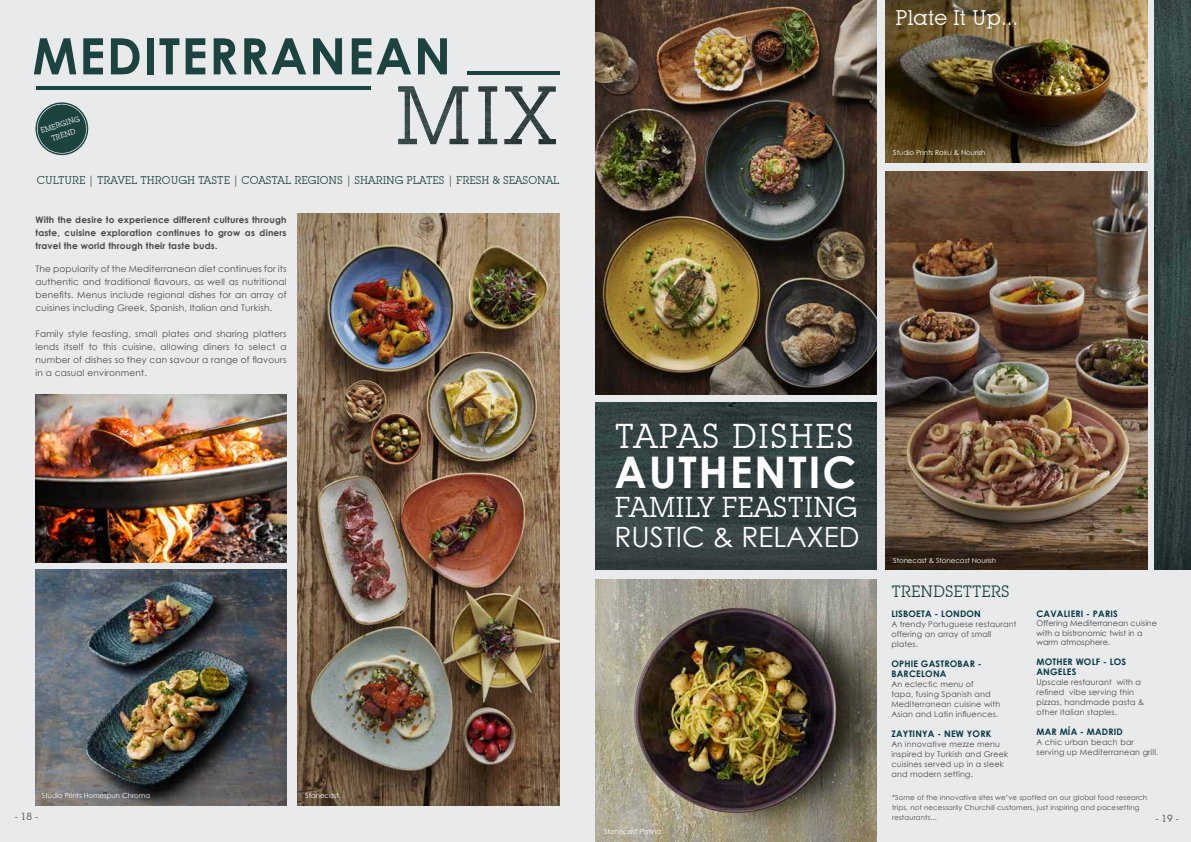
<style>
.page{position:relative;width:1191px;height:842px;background:#e9eaeb}
.page>*{position:absolute;margin:0;border:0;box-sizing:border-box;transform-origin:0 0}
.t1{font:700 50.2px "Century Gothic";letter-spacing:.03em;color:#1c433f}
.t2{font:700 43.6px "Century Gothic";letter-spacing:.04em;color:#fff}
.t3{font:33.6px "Lubalin Graph IT Cby BT";letter-spacing:.04em;color:#fff}
.t4{font:28px "Lubalin Graph IT Cby BT";color:#fff}
.t5{font:27.9px "Century Gothic";color:#fff}
.t6{font:20.6px "Lubalin Graph IT Cby BT";color:#fff}
.t7{font:16px "Lubalin Graph IT Cby BT";color:#1c433f}
.t8{font:10.9px "Lubalin Graph IT Cby BT";color:#1c433f}
.t9{font:10px "Lubalin Graph IT Cby BT";color:#4a4a4d}
.t10{font:9px/13px "Century Gothic";letter-spacing:.02em;color:#4a4a4d;text-align:justify}
.t11{font:700 9px/13px "Century Gothic";letter-spacing:.02em;color:#4a4a4d;text-align:justify}
.t12{font:700 9px/10px "Century Gothic";letter-spacing:.02em;color:#063843}
.t13{font:8px/10px "Century Gothic";letter-spacing:.02em;color:#4a4a4d}
.t14{font:8px/9.6px "Century Gothic";color:#4a4a4d}
.t15{font:7.5px/10.8px "Lubalin Graph IT Cby BT";color:#fff;text-align:center}
.t16{font:7px/10px "Century Gothic";letter-spacing:.02em;color:#4a4a4d}
.t17{font:7px "Century Gothic";color:#fff}
</style>
<div class="page">
<img style="left:398px;top:86px;width:158px;height:58px">
<img style="left:298px;top:213px;width:261px;height:593px">
<img style="left:35px;top:570px;width:251px;height:236px">
<hr style="left:467px;top:71px;width:92px;height:3px;background:#1c433f">
<hr style="left:36px;top:86px;width:334px;height:4px;background:#1c433f">
<img style="left:35px;top:395px;width:251px;height:167px">
<svg style="left:35px;top:102px;width:54px;height:54px"></svg>
<img style="left:885px;top:0;width:262px;height:163px">
<img style="left:595px;top:0;width:281px;height:395px">
<img style="left:885px;top:171px;width:262px;height:399px">
<img style="left:595px;top:580px;width:281px;height:262px">
<img style="left:595px;top:403px;width:281px;height:167px">
<img style="left:1155px;top:0;width:36px;height:570px">
<h1 class="t1" style="left:32px;top:18px;width:420px">MEDITERRANEAN</h1>
<p class="t15" style="left:39px;top:126px;width:42px;rotate:-18deg">EMERGING<br>TREND</p>
<p class="t8" style="left:37px;top:173px;width:524px">CULTURE | TRAVEL THROUGH TASTE | COASTAL REGIONS | SHARING PLATES | FRESH &amp; SEASONAL</p>
<p class="t11" style="left:35px;top:213px;width:253px">With the desire to experience different cultures through taste, cuisine exploration continues to grow as diners travel the world through their taste buds.</p>
<p class="t10" style="left:35px;top:262px;width:253px">The popularity of the Mediterranean diet continues for its authentic and traditional flavours, as well as nutritional benefits. Menus include regional dishes for an array of cuisines including Greek, Spanish, Italian and Turkish.</p>
<p class="t10" style="left:35px;top:327px;width:253px">Family style feasting, small plates and sharing platters lends itself to this cuisine, allowing diners to select a number of dishes so they can savour a range of flavours in a casual environment.</p>
<p class="t17" style="left:42px;top:790px;width:110px">Studio Prints Homespun Chroma</p>
<p class="t9" style="left:15px;top:810px;width:25px">- 18 -</p>
<p class="t17" style="left:305px;top:790px;width:35px">Stonecast</p>
<h3 class="t6" style="left:895px;top:5px;width:124px">Plate It Up...</h3>
<p class="t17" style="left:893px;top:148px;width:94px">Studio Prints Raku &amp; Nourish</p>
<h3 class="t3" style="left:614px;top:416px;width:241px">TAPAS DISHES</h3>
<h2 class="t2" style="left:614px;top:440px;width:243px">AUTHENTIC</h2>
<h3 class="t4" style="left:614px;top:490px;width:244px">FAMILY FEASTING</h3>
<h3 class="t5" style="left:614px;top:518px;width:246px">RUSTIC &amp; RELAXED</h3>
<p class="t17" style="left:604px;top:827px;width:59px">Stonecast Patina</p>
<p class="t17" style="left:893px;top:555px;width:104px">Stonecast &amp; Stonecast Nourish</p>
<h3 class="t7" style="left:891px;top:582px;width:120px">TRENDSETTERS</h3>
<p class="t12" style="left:891px;top:608px;width:91px">LISBOETA - LONDON</p>
<p class="t13" style="left:891px;top:619px;width:127px">A trendy Portuguese restaurant offering an array of small plates.</p>
<p class="t12" style="left:891px;top:658px;width:92px">OPHIE GASTROBAR -<br>BARCELONA</p>
<p class="t13" style="left:891px;top:679px;width:110px">An eclectic menu of<br>tapa, fusing Spanish and<br>Mediterranean cuisine with<br>Asian and Latin influences.</p>
<p class="t12" style="left:891px;top:728px;width:101px">ZAYTINYA - NEW YORK</p>
<p class="t13" style="left:891px;top:739px;width:118px">An innovative mezze menu inspired by Turkish and Greek cuisines served up in a sleek and modern setting.</p>
<p class="t16" style="left:892px;top:792px;width:257px">*Some of the innovative sites we’ve spotted on our global food research trips, not necessarily Churchill customers, just inspiring and pacesetting restaurants...</p>
<p class="t12" style="left:1036px;top:608px;width:83px">CAVALIERI - PARIS</p>
<p class="t14" style="left:1036px;top:618px;width:122px">Offering Mediterranean cuisine with a bistronomic twist in a warm atmosphere.</p>
<p class="t12" style="left:1036px;top:657px;width:91px">MOTHER WOLF - LOS<br>ANGELES</p>
<p class="t13" style="left:1036px;top:677px;width:109px">Upscale restaurant with a refined vibe serving thin pizzas, handmade pasta &amp; other Italian staples.</p>
<p class="t12" style="left:1036px;top:727px;width:88px">MAR MÍA - MADRID</p>
<p class="t13" style="left:1036px;top:737px;width:123px">A chic urban beach bar serving up Mediterranean grill.</p>
<p class="t9" style="left:1155px;top:812px;width:25px">- 19 -</p>
</div>
